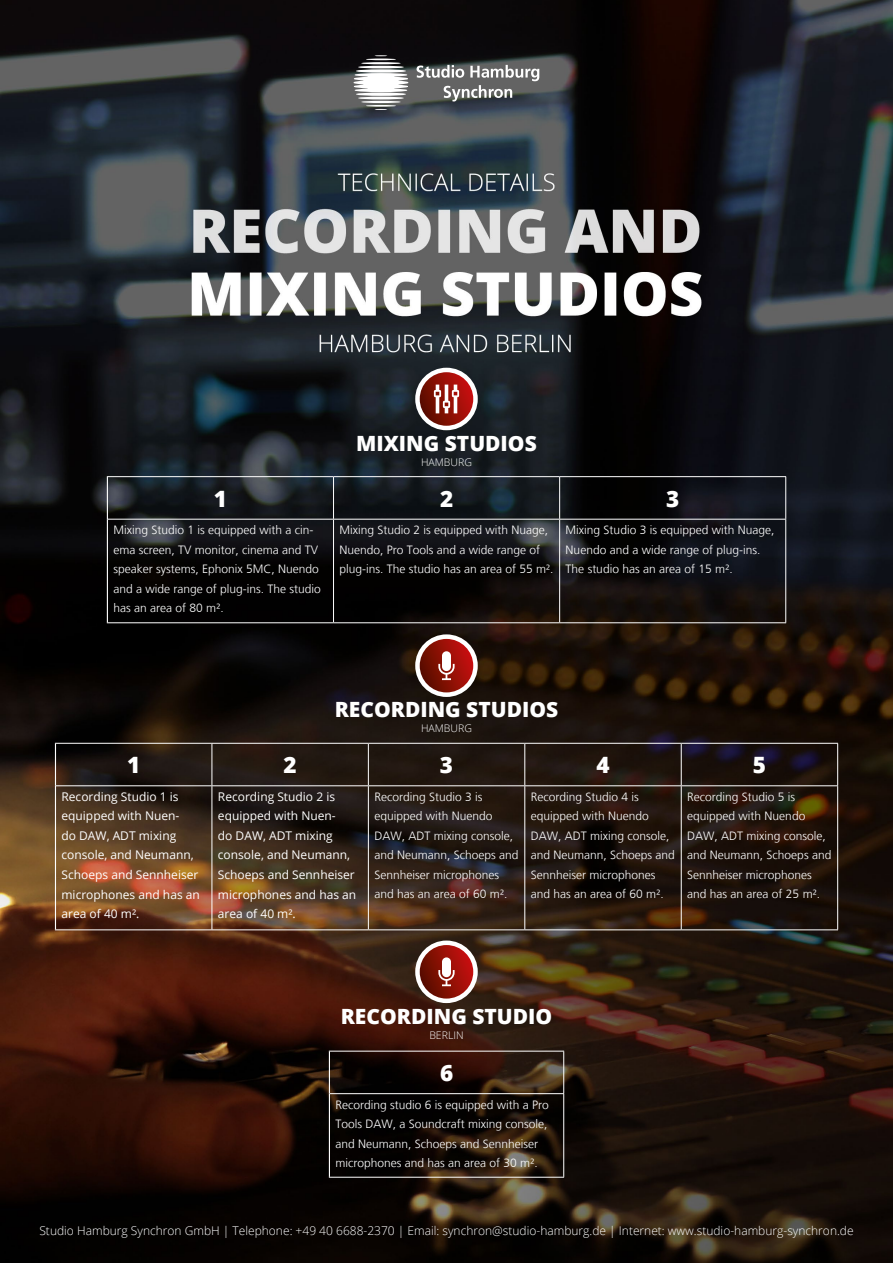
<style>
.page{position:relative;width:893px;height:1263px;background:#fff}
.page>*{position:absolute;margin:0;border:0;box-sizing:border-box;transform-origin:0 0}
.t1{font:800 22.5px "Open Sans";color:#fff}
.t2{font:800 21px "Open Sans";color:#fff}
.t3{font:300 12px/19.5px "Frutiger LT";color:#fff}
.t4{font:12px/19.5px "Open Sans";color:#fff}
.t5{font:300 12px "Open Sans";color:#fff}
.t6{font:300 10.5px "Open Sans";color:#fff}
</style>
<div class="page">
<img style="left:0;top:0;width:893px;height:1263px">
<svg style="left:354px;top:55px;width:54px;height:55px"></svg>
<svg style="left:417px;top:65px;width:122px;height:36px;background:#7e7f7f"></svg>
<svg style="left:417px;top:370px;width:58px;height:58px;background:#9e2f27"></svg>
<div style="left:415px;top:368px;width:63px;height:62px;border:4px solid #fff;border-radius:50%"></div>
<svg style="left:434px;top:385px;width:25px;height:28px"></svg>
<hr style="left:107px;top:476px;width:227px;height:1px;background:#fff">
<hr style="left:333px;top:476px;width:227px;height:1px;background:#fff">
<hr style="left:333px;top:477px;width:1px;height:42px;background:#fff">
<hr style="left:560px;top:476px;width:226px;height:1px;background:#fff">
<hr style="left:559px;top:477px;width:1px;height:42px;background:#fff">
<hr style="left:785px;top:477px;width:1px;height:42px;background:#fff">
<hr style="left:108px;top:519px;width:226px;height:1px;background:#fff">
<hr style="left:333px;top:519px;width:227px;height:1px;background:#fff">
<hr style="left:333px;top:519px;width:1px;height:103px;background:#fff">
<hr style="left:560px;top:519px;width:226px;height:1px;background:#fff">
<hr style="left:559px;top:519px;width:1px;height:103px;background:#fff">
<hr style="left:785px;top:519px;width:1px;height:103px;background:#fff">
<hr style="left:107px;top:622px;width:227px;height:1px;background:#fff">
<hr style="left:333px;top:622px;width:227px;height:1px;background:#fff">
<hr style="left:560px;top:622px;width:226px;height:1px;background:#fff">
<hr style="left:107px;top:477px;width:1px;height:42px;background:#fff">
<hr style="left:107px;top:519px;width:1px;height:103px;background:#fff">
<svg style="left:417px;top:637px;width:58px;height:58px;background:#9d2c24"></svg>
<div style="left:415px;top:634px;width:63px;height:63px;border:4px solid #fff;border-radius:50%"></div>
<svg style="left:438px;top:651px;width:17px;height:29px"></svg>
<hr style="left:55px;top:743px;width:157px;height:1px;background:#fff">
<hr style="left:212px;top:743px;width:156px;height:1px;background:#fff">
<hr style="left:212px;top:744px;width:1px;height:41px;background:#fff">
<hr style="left:368px;top:743px;width:157px;height:1px;background:#fff">
<hr style="left:368px;top:744px;width:1px;height:41px;background:#fff">
<hr style="left:525px;top:743px;width:156px;height:1px;background:#fff">
<hr style="left:524px;top:744px;width:1px;height:41px;background:#fff">
<hr style="left:681px;top:743px;width:157px;height:1px;background:#fff">
<hr style="left:681px;top:744px;width:1px;height:41px;background:#fff">
<hr style="left:837px;top:744px;width:1px;height:41px;background:#fff">
<hr style="left:56px;top:785px;width:156px;height:1px;background:#fff">
<hr style="left:212px;top:785px;width:156px;height:1px;background:#fff">
<hr style="left:212px;top:786px;width:1px;height:143px;background:#fff">
<hr style="left:368px;top:785px;width:157px;height:1px;background:#fff">
<hr style="left:368px;top:786px;width:1px;height:143px;background:#fff">
<hr style="left:525px;top:785px;width:156px;height:1px;background:#fff">
<hr style="left:524px;top:786px;width:1px;height:143px;background:#fff">
<hr style="left:681px;top:785px;width:157px;height:1px;background:#fff">
<hr style="left:681px;top:786px;width:1px;height:143px;background:#fff">
<hr style="left:837px;top:786px;width:1px;height:143px;background:#fff">
<hr style="left:55px;top:929px;width:157px;height:1px;background:#fff">
<hr style="left:212px;top:929px;width:156px;height:1px;background:#fff">
<hr style="left:368px;top:929px;width:157px;height:1px;background:#fff">
<hr style="left:525px;top:929px;width:156px;height:1px;background:#fff">
<hr style="left:681px;top:929px;width:157px;height:1px;background:#fff">
<hr style="left:55px;top:744px;width:1px;height:42px;background:#fff">
<hr style="left:55px;top:786px;width:1px;height:143px;background:#fff">
<svg style="left:417px;top:943px;width:58px;height:58px;background:#9d2c24"></svg>
<div style="left:415px;top:940px;width:63px;height:63px;border:4px solid #fff;border-radius:50%"></div>
<svg style="left:438px;top:957px;width:17px;height:29px"></svg>
<hr style="left:329px;top:1051px;width:235px;height:1px;background:#fff">
<hr style="left:563px;top:1051px;width:1px;height:42px;background:#fff">
<hr style="left:330px;top:1093px;width:234px;height:1px;background:#fff">
<hr style="left:563px;top:1094px;width:1px;height:83px;background:#fff">
<hr style="left:329px;top:1177px;width:235px;height:1px;background:#fff">
<hr style="left:329px;top:1051px;width:1px;height:43px;background:#fff">
<hr style="left:329px;top:1094px;width:1px;height:83px;background:#fff">
<h2 class="t2" style="left:356px;top:427px;width:182px">MIXING STUDIOS</h2>
<p class="t6" style="left:421px;top:455px;width:52px">HAMBURG</p>
<h1 class="t1" style="left:214px;top:481px;width:15px">1</h1>
<h1 class="t1" style="left:440px;top:481px;width:15px">2</h1>
<h1 class="t1" style="left:666px;top:481px;width:15px">3</h1>
<p class="t3" style="left:113px;top:520px;width:209px">Mixing Studio 1 is equipped with a cin&shy;ema screen, TV monitor, cinema and TV speaker systems, Ephonix 5MC, Nuendo and a wide range of plug-ins. The studio has an area of 80 m².</p>
<p class="t3" style="left:339px;top:520px;width:216px">Mixing Studio 2 is equipped with Nuage,<br>Nuendo, Pro Tools and a wide range of plug-ins. The studio has an area of 55 m².</p>
<p class="t3" style="left:566px;top:520px;width:210px">Mixing Studio 3 is equipped with Nuage,<br>Nuendo and a wide range of plug-ins.<br>The studio has an area of 15 m².</p>
<h2 class="t2" style="left:335px;top:694px;width:225px">RECORDING STUDIOS</h2>
<p class="t6" style="left:421px;top:721px;width:52px">HAMBURG</p>
<h1 class="t1" style="left:127px;top:748px;width:15px">1</h1>
<h1 class="t1" style="left:284px;top:748px;width:15px">2</h1>
<h1 class="t1" style="left:440px;top:748px;width:15px">3</h1>
<h1 class="t1" style="left:596px;top:748px;width:15px">4</h1>
<h1 class="t1" style="left:753px;top:748px;width:15px">5</h1>
<p class="t4" style="left:61px;top:786px;width:140px">Recording Studio 1 is equipped with Nuen-<br>do DAW, ADT mixing console, and Neumann,<br>Schoeps and Sennheiser microphones and has an area of 40 m².</p>
<p class="t4" style="left:218px;top:786px;width:140px">Recording Studio 2 is equipped with Nuen-<br>do DAW, ADT mixing console, and Neumann,<br>Schoeps and Sennheiser microphones and has an area of 40 m².</p>
<p class="t3" style="left:374px;top:787px;width:146px">Recording Studio 3 is equipped with Nuendo<br>DAW, ADT mixing console, and Neumann, Schoeps and<br>Sennheiser microphones and has an area of 60 m².</p>
<p class="t3" style="left:531px;top:787px;width:146px">Recording Studio 4 is equipped with Nuendo<br>DAW, ADT mixing console, and Neumann, Schoeps and<br>Sennheiser microphones and has an area of 60 m².</p>
<p class="t3" style="left:687px;top:787px;width:146px">Recording Studio 5 is equipped with Nuendo<br>DAW, ADT mixing console, and Neumann, Schoeps and<br>Sennheiser microphones and has an area of 25 m².</p>
<h2 class="t2" style="left:341px;top:1001px;width:213px">RECORDING STUDIO</h2>
<p class="t6" style="left:429px;top:1028px;width:36px">BERLIN</p>
<h1 class="t1" style="left:440px;top:1056px;width:15px">6</h1>
<p class="t3" style="left:335px;top:1095px;width:215px">Recording studio 6 is equipped with a Pro Tools DAW, a Soundcraft mixing console, and Neumann, Schoeps and Sennheiser microphones and has an area of 30 m².</p>
<p class="t5" style="left:39px;top:1222px;width:816px">Studio Hamburg Synchron GmbH | Telephone: +49 40 6688-2370 | Email: synchron@studio-hamburg.de | Internet: www.studio-hamburg-synchron.de</p>
</div>
